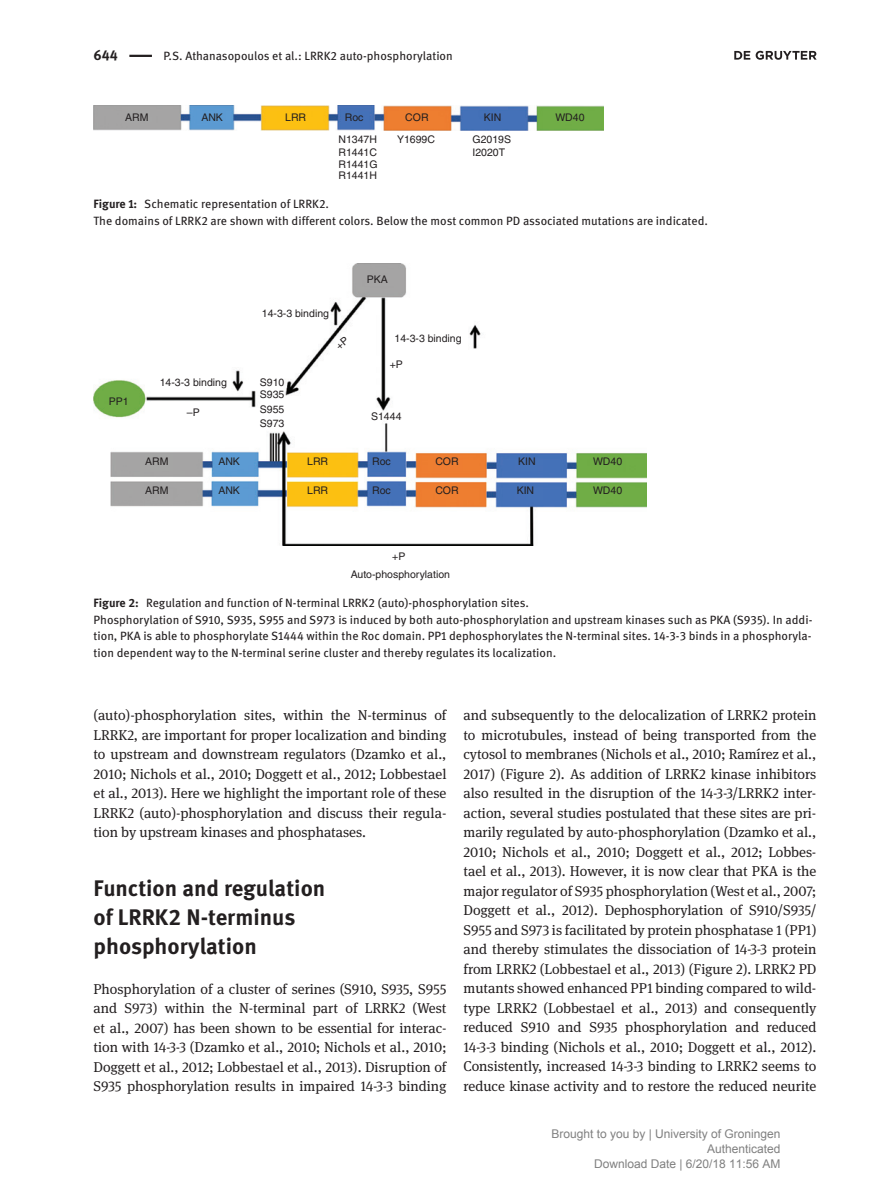
<style>
.page{position:relative;width:893px;height:1191px;background:#fff}
.page>*{position:absolute;margin:0;border:0;box-sizing:border-box;transform-origin:0 0}
.t1{font:700 22.5px/29.2px "DG Meta Science";color:#231f20}
.t2{font:14.25px/19.5px "DG Meta Serif Science";color:#231f20;text-align:justify}
.t3{font:700 14.25px "DG Meta Science";color:#231f20}
.t4{font:12px/16.5px "DG Meta Science";color:#231f20}
.t5{font:12px/15px "Arial";color:#808080;text-align:right}
.t6{font:10.5px/11.9px "Helvetica";color:#231f20}
.s1{font-weight:700}
</style>
<div class="page">
<hr style="left:129px;top:55px;width:23px;height:2px;background:#231f20">
<img style="left:94px;top:264px;width:552px;height:282px">
<img style="left:94px;top:105px;width:509px;height:25px">
<svg style="left:734px;top:51px;width:83px;height:9px"></svg>
<svg style="left:336px;top:336px;width:13px;height:13px"></svg>
<p class="t3" style="left:94px;top:44px;width:26px">644</p>
<p class="t4" style="left:163px;top:47px;width:291px">P.S. Athanasopoulos et al.: LRRK2 auto-phosphorylation</p>
<p class="t6" style="left:125px;top:111px;width:25px">ARM</p>
<p class="t6" style="left:201px;top:111px;width:23px">ANK</p>
<p class="t6" style="left:285px;top:111px;width:22px">LRR</p>
<p class="t6" style="left:338px;top:106px;width:40px;line-height:22.2px;text-indent:6px">Roc<br>N1347H</p>
<p class="t6" style="left:338px;top:146px;width:41px;text-align:justify">R1441C R1441G R1441H</p>
<p class="t6" style="left:405px;top:111px;width:25px">COR</p>
<p class="t6" style="left:484px;top:111px;width:19px">KIN</p>
<p class="t6" style="left:555px;top:111px;width:31px">WD40</p>
<p class="t6" style="left:397px;top:134px;width:39px">Y1699C</p>
<p class="t6" style="left:472px;top:133px;width:40px;line-height:12.5px">G2019S<br>I2020T</p>
<p class="t4" style="left:94px;top:195px;width:616px"><span class="s1">Figure 1:</span> Schematic representation of LRRK2.<br>The domains of LRRK2 are shown with different colors. Below the most common PD associated mutations are indicated.</p>
<p class="t6" style="left:262px;top:308px;width:69px">14-3-3 binding</p>
<p class="t6" style="left:109px;top:395px;width:21px">PP1</p>
<p class="t6" style="left:160px;top:376px;width:69px">14-3-3 binding</p>
<p class="t6" style="left:145px;top:455px;width:25px">ARM</p>
<p class="t6" style="left:145px;top:484px;width:25px">ARM</p>
<p class="t6" style="left:187px;top:406px;width:14px">–P</p>
<p class="t6" style="left:218px;top:455px;width:23px">ANK</p>
<p class="t6" style="left:218px;top:484px;width:23px">ANK</p>
<p class="t6" style="left:260px;top:376px;width:26px">S910<br>S935</p>
<p class="t6" style="left:260px;top:402px;width:26px;line-height:13.8px">S955<br>S973</p>
<p class="t6" style="left:307px;top:455px;width:22px">LRR</p>
<p class="t6" style="left:307px;top:484px;width:22px">LRR</p>
<p class="t6" style="left:367px;top:274px;width:23px">PKA</p>
<p class="t6" style="left:394px;top:332px;width:69px">14-3-3 binding</p>
<p class="t6" style="left:390px;top:358px;width:15px">+P</p>
<p class="t6" style="left:371px;top:410px;width:32px">S1444</p>
<p class="t6" style="left:372px;top:455px;width:20px">Roc</p>
<p class="t6" style="left:372px;top:484px;width:20px">Roc</p>
<p class="t6" style="left:435px;top:455px;width:25px">COR</p>
<p class="t6" style="left:435px;top:484px;width:25px">COR</p>
<p class="t6" style="left:351px;top:548px;width:101px;line-height:18px;text-align:center">+P<br>Auto-phosphorylation</p>
<p class="t6" style="left:518px;top:455px;width:19px">KIN</p>
<p class="t6" style="left:517px;top:484px;width:19px">KIN</p>
<p class="t6" style="left:593px;top:455px;width:31px">WD40</p>
<p class="t6" style="left:593px;top:484px;width:31px">WD40</p>
<p class="t4" style="left:94px;top:594px;width:720px"><span class="s1">Figure 2:</span> Regulation and function of N-terminal LRRK2 (auto)-phosphorylation sites.<br>Phosphorylation of S910, S935, S955 and S973 is induced by both auto-phosphorylation and upstream kinases such as PKA (S935). In addi&shy;tion, PKA is able to phosphorylate S1444 within the Roc domain. PP1 dephosphorylates the N-terminal sites. 14-3-3 binds in a phosphoryla&shy;tion dependent way to the N-terminal serine cluster and thereby regulates its localization.</p>
<p class="t2" style="left:94px;top:705px;width:354px">(auto)-phosphorylation sites, within the N-terminus of LRRK2, are important for proper localization and binding to upstream and downstream regulators (Dzamko et al., 2010; Nichols et al., 2010; Doggett et al., 2012; Lobbestael et al., 2013). Here we highlight the important role of these LRRK2 (auto)-phosphorylation and discuss their regula&shy;tion by upstream kinases and phosphatases.</p>
<h1 class="t1" style="left:94px;top:872px;width:233px">Function and regulation of LRRK2 N-terminus phosphorylation</h1>
<p class="t2" style="left:94px;top:978px;width:354px">Phosphorylation of a cluster of serines (S910, S935, S955 and S973) within the N-terminal part of LRRK2 (West et al., 2007) has been shown to be essential for interac&shy;tion with 14-3-3 (Dzamko et al., 2010; Nichols et al., 2010; Doggett et al., 2012; Lobbestael et al., 2013). Disruption of S935 phosphorylation results in impaired 14-3-3 binding</p>
<p class="t2" style="left:463px;top:705px;width:354px">and subsequently to the delocalization of LRRK2 protein to microtubules, instead of being transported from the cytosol to membranes (Nichols et al., 2010; Ramírez et al., 2017) (Figure 2). As addition of LRRK2 kinase inhibitors also resulted in the disruption of the 14-3-3/LRRK2 inter&shy;action, several studies postulated that these sites are pri&shy;marily regulated by auto-phosphorylation (Dzamko et al., 2010; Nichols et al., 2010; Doggett et al., 2012; Lobbes&shy;tael et al., 2013). However, it is now clear that PKA is the major regulator of S935 phosphorylation (West et al., 2007; Doggett et al., 2012). Dephosphorylation of S910/S935/ S955 and S973 is facilitated by protein phosphatase 1 (PP1) and thereby stimulates the dissociation of 14-3-3 protein from LRRK2 (Lobbestael et al., 2013) (Figure 2). LRRK2 PD mutants showed enhanced PP1 binding compared to wild&shy;type LRRK2 (Lobbestael et al., 2013) and consequently reduced S910 and S935 phosphorylation and reduced 14-3-3 binding (Nichols et al., 2010; Doggett et al., 2012).<br>Consistently, increased 14-3-3 binding to LRRK2 seems to reduce kinase activity and to restore the reduced neurite</p>
<p class="t5" style="left:551px;top:1127px;width:231px">Brought to you by | University of Groningen<br>Authenticated<br>Download Date | 6/20/18 11:56 AM</p>
</div>
